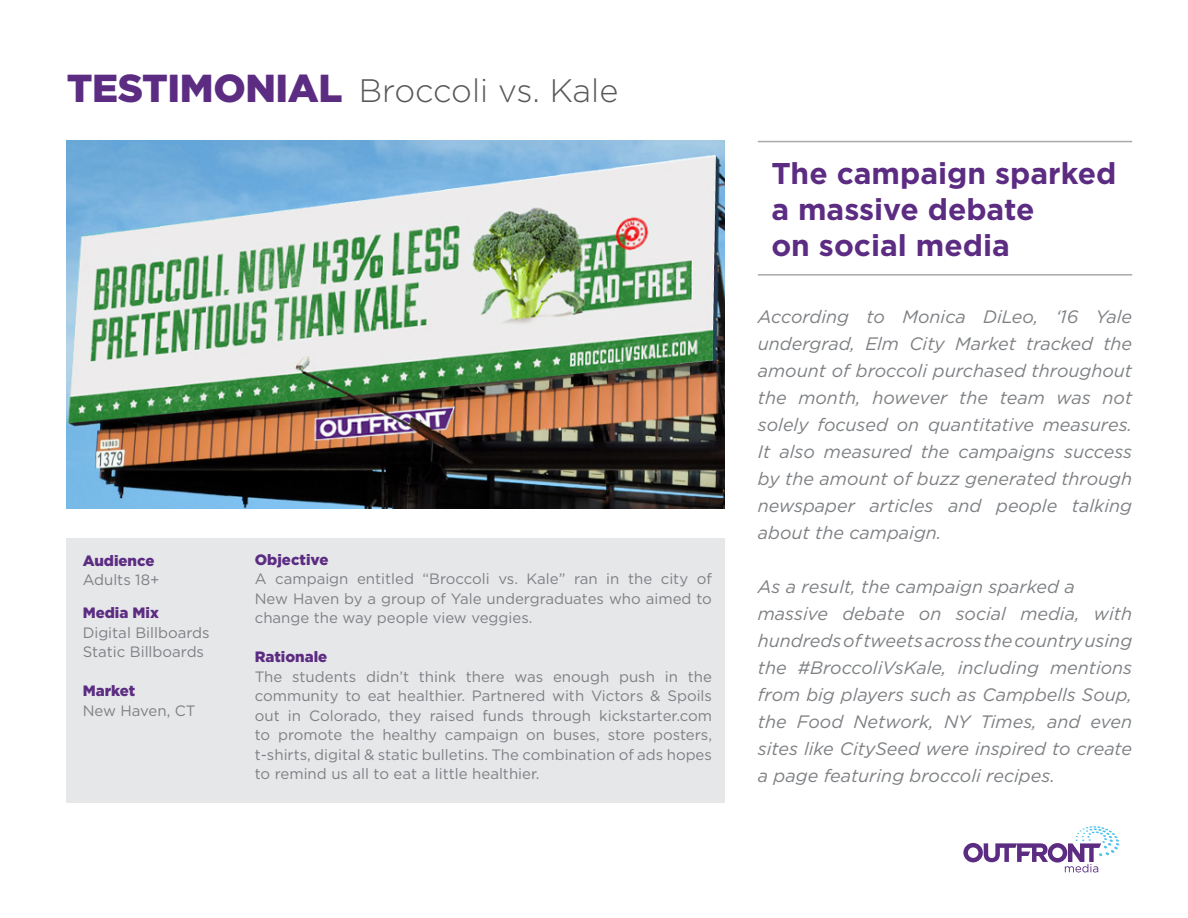
<style>
.page{position:relative;width:1188px;height:918px;background:#fff}
.page>*{position:absolute;margin:0;border:0;box-sizing:border-box;transform-origin:0 0}
.t1{font:300 32.55px "Gotham";color:#57585a}
.t2{font:700 30px/36px "Gotham";color:#5c2c82}
.t3{font:italic 18px/27px "Gotham";color:#7e8083;text-align:justify}
.t4{font:15px/19.5px "Gotham";color:#7e8083;text-align:justify}
.t5{font:900 15px "Gotham";color:#5c2c82}
.s1{font-weight:900;font-size:39px;color:#5c2c82}
</style>
<div class="page">
<div style="left:66px;top:538px;width:658px;height:264px;background:#e6e7e9"></div>
<svg style="left:963px;top:826px;width:157px;height:47px"></svg>
<img style="left:66px;top:141px;width:658px;height:368px">
<hr style="left:758px;top:141px;width:374px;height:1px;background:#a8a9ad">
<hr style="left:758px;top:274px;width:374px;height:2px;background:#a8a9ad">
<p class="t1" style="left:67px;top:69px;width:553px"><span class="s1">TESTIMONIAL</span> Broccoli vs. Kale</p>
<p class="t5" style="left:83px;top:550px;width:73px">Audience</p>
<p class="t4" style="left:83px;top:570px;width:78px">Adults 18+</p>
<p class="t5" style="left:83px;top:603px;width:78px">Media Mix</p>
<p class="t4" style="left:83px;top:622px;width:128px">Digital Billboards</p>
<p class="t4" style="left:83px;top:642px;width:123px">Static Billboards</p>
<p class="t5" style="left:83px;top:681px;width:54px">Market</p>
<p class="t4" style="left:83px;top:700px;width:114px">New Haven, CT</p>
<p class="t5" style="left:255px;top:549px;width:75px">Objective</p>
<p class="t4" style="left:255px;top:569px;width:459px">A campaign entitled “Broccoli vs. Kale” ran in the city of New Haven by a group of Yale undergraduates who aimed to change the way people view veggies.</p>
<p class="t5" style="left:255px;top:647px;width:74px">Rationale</p>
<p class="t4" style="left:255px;top:666px;width:459px">The students didn’t think there was enough push in the community to eat healthier. Partnered with Victors &amp; Spoils out in Colorado, they raised funds through kickstarter.com to promote the healthy campaign on buses, store posters, t-shirts, digital &amp; static bulletins. The combination of ads hopes to remind us all to eat a little healthier.</p>
<p class="t2" style="left:771px;top:155px;width:347px">The campaign sparked a massive debate</p>
<p class="t2" style="left:771px;top:227px;width:240px">on social media</p>
<p class="t3" style="left:758px;top:303px;width:376px">According to Monica DiLeo, ‘16 Yale undergrad, Elm City Market tracked the amount of broccoli purchased throughout the month, however the team was not solely focused on quantitative measures.<br>It also measured the campaigns success by the amount of buzz generated through newspaper articles and people talking about the campaign.</p>
<p class="t3" style="left:758px;top:573px;width:318px">As a result, the campaign sparked a</p>
<p class="t3" style="left:758px;top:600px;width:376px">massive debate on social media, with hundreds of tweets across the country using the #BroccoliVsKale, including mentions from big players such as Campbells Soup, the Food Network, NY Times, and even sites like CitySeed were inspired to create a page featuring broccoli recipes.</p>
</div>
